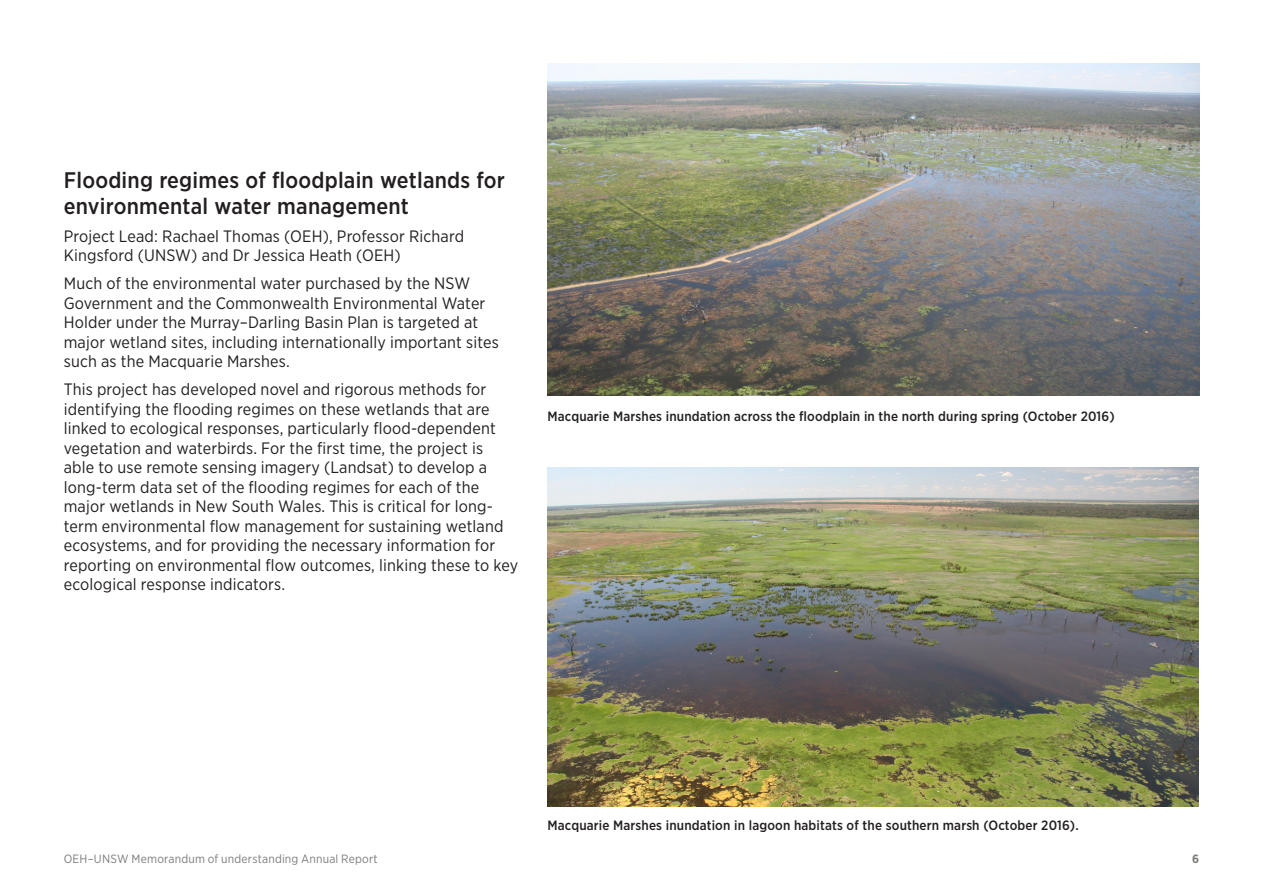
<style>
.page{position:relative;width:1263px;height:893px;background:#fff}
.page>*{position:absolute;margin:0;border:0;box-sizing:border-box;transform-origin:0 0}
._05_Heading_2{font:500 22.5px/25.5px "Gotham Narrow";letter-spacing:.01em;color:#231f20}
._08_Body_copy{font:16.5px/19.5px "Gotham Narrow";letter-spacing:.01em;color:#231f20}
.Figure_caption{font:500 13.5px "Gotham Narrow";letter-spacing:.01em;color:#231f20}
.t1{font:12px "Gotham Narrow";letter-spacing:.015em;color:#7d7d7b}
.t2{font:700 12px "Gotham Narrow";color:#7d7d7b}
</style>
<div class="page">
<img style="left:547px;top:64px;width:652px;height:331px">
<img style="left:547px;top:467px;width:652px;height:339px">
<h2 class="_05_Heading_2" style="left:64px;top:167px;width:443px">Flooding regimes of floodplain wetlands for environmental water management</h2>
<p class="_08_Body_copy" style="left:64px;top:226px;width:402px">Project Lead: Rachael Thomas (OEH), Professor Richard<br>Kingsford (UNSW) and Dr Jessica Heath (OEH)</p>
<p class="_08_Body_copy" style="left:64px;top:273px;width:436px">Much of the environmental water purchased by the NSW Government and the Commonwealth Environmental Water Holder under the Murray–Darling Basin Plan is targeted at major wetland sites, including internationally important sites such as the Macquarie Marshes.</p>
<p class="_08_Body_copy" style="left:64px;top:379px;width:456px">This project has developed novel and rigorous methods for identifying the flooding regimes on these wetlands that are linked to ecological responses, particularly flood-dependent vegetation and waterbirds. For the first time, the project is<br>able to use remote sensing imagery (Landsat) to develop a long-term data set of the flooding regimes for each of the major wetlands in New South Wales. This is critical for long&shy;term environmental flow management for sustaining wetland ecosystems, and for providing the necessary information for reporting on environmental flow outcomes, linking these to key ecological response indicators.</p>
<p class="Figure_caption" style="left:547px;top:408px;width:569px">Macquarie Marshes inundation across the floodplain in the north during spring (October 2016)</p>
<p class="Figure_caption" style="left:547px;top:817px;width:533px">Macquarie Marshes inundation in lagoon habitats of the southern marsh (October 2016).</p>
<p class="t1" style="left:64px;top:851px;width:315px">OEH–UNSW Memorandum of understanding Annual Report</p>
<p class="t2" style="left:1192px;top:851px;width:9px">6</p>
</div>
